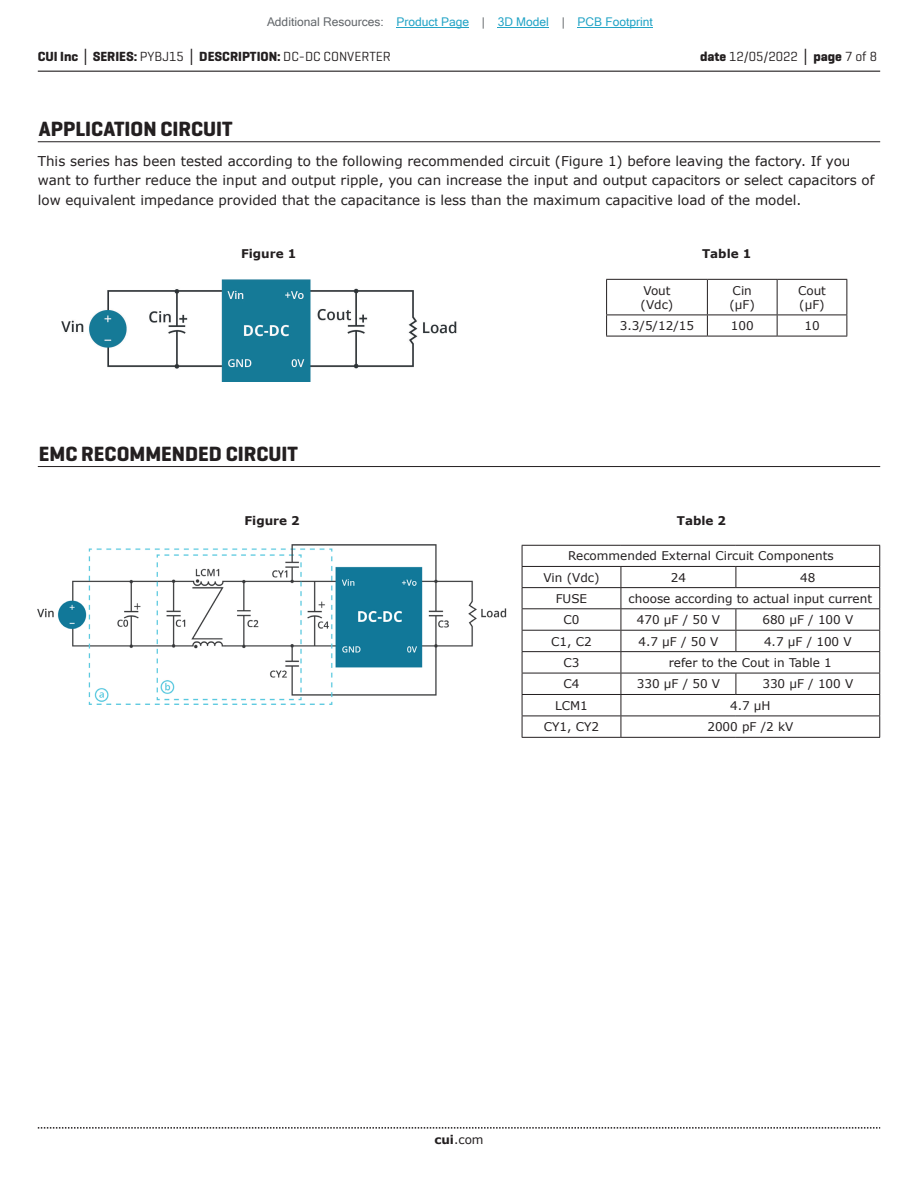
<style>
.page{position:relative;width:918px;height:1188px;background:#fff}
.page>*{position:absolute;margin:0;border:0;box-sizing:border-box;transform-origin:0 0}
.t1{font:700 21px "Geogrotesque";color:#231f20}
.t2{font:13.5px/19.5px "Verdana";color:#231f20}
.t3{font:700 13.5px "Geogrotesque";color:#231f20}
.t4{font:13.5px "Geogrotesque";color:#231f20}
.t5{font:12px/14.4px "Verdana";color:#231f20}
.t6{font:12px "Microsoft Sans Serif";color:#23a4c6}
.t7{font:700 12px "Verdana";color:#231f20}
.s1{color:#63676b}
.s2{font-family:"Verdana"}
.s3{font-weight:400}
.s4{font-weight:700}
.s5{font-family:"Verdana";font-weight:700}
</style>
<div class="page">
<hr style="left:38px;top:71px;width:842px;height:1px;background:#231f20">
<svg style="left:38px;top:1127px;width:842px;height:2px"></svg>
<hr style="left:38px;top:141px;width:842px;height:1px;background:#231f20">
<hr style="left:606px;top:279px;width:101px;height:1px;background:#231f20">
<hr style="left:606px;top:280px;width:1px;height:35px;background:#231f20">
<hr style="left:707px;top:279px;width:70px;height:1px;background:#231f20">
<hr style="left:707px;top:280px;width:1px;height:35px;background:#231f20">
<hr style="left:777px;top:279px;width:70px;height:1px;background:#231f20">
<hr style="left:777px;top:280px;width:1px;height:35px;background:#231f20">
<hr style="left:846px;top:280px;width:1px;height:35px;background:#231f20">
<hr style="left:606px;top:315px;width:101px;height:1px;background:#231f20">
<svg style="left:606px;top:315px;width:1px;height:21px"></svg>
<hr style="left:707px;top:315px;width:70px;height:1px;background:#231f20">
<svg style="left:707px;top:315px;width:1px;height:21px"></svg>
<hr style="left:777px;top:315px;width:70px;height:1px;background:#231f20">
<svg style="left:777px;top:315px;width:1px;height:21px"></svg>
<svg style="left:846px;top:315px;width:1px;height:21px"></svg>
<hr style="left:606px;top:336px;width:101px;height:1px;background:#231f20">
<hr style="left:707px;top:336px;width:70px;height:1px;background:#231f20">
<hr style="left:777px;top:336px;width:70px;height:1px;background:#231f20">
<hr style="left:38px;top:466px;width:842px;height:1px;background:#231f20">
<hr style="left:522px;top:545px;width:99px;height:1px;background:#231f20">
<hr style="left:621px;top:545px;width:115px;height:1px;background:#231f20">
<hr style="left:736px;top:545px;width:144px;height:1px;background:#231f20">
<hr style="left:522px;top:566px;width:99px;height:1px;background:#231f20">
<hr style="left:621px;top:566px;width:115px;height:1px;background:#231f20">
<hr style="left:736px;top:566px;width:144px;height:1px;background:#231f20">
<svg style="left:736px;top:567px;width:1px;height:20px"></svg>
<hr style="left:522px;top:587px;width:99px;height:1px;background:#231f20">
<hr style="left:621px;top:587px;width:115px;height:1px;background:#231f20">
<hr style="left:736px;top:587px;width:144px;height:1px;background:#231f20">
<hr style="left:522px;top:608px;width:99px;height:1px;background:#231f20">
<hr style="left:621px;top:608px;width:115px;height:1px;background:#231f20">
<hr style="left:736px;top:608px;width:144px;height:1px;background:#231f20">
<hr style="left:522px;top:630px;width:99px;height:1px;background:#231f20">
<hr style="left:621px;top:630px;width:115px;height:1px;background:#231f20">
<hr style="left:736px;top:630px;width:144px;height:1px;background:#231f20">
<svg style="left:736px;top:609px;width:1px;height:42px"></svg>
<hr style="left:522px;top:651px;width:99px;height:1px;background:#231f20">
<hr style="left:621px;top:651px;width:115px;height:1px;background:#231f20">
<hr style="left:736px;top:651px;width:144px;height:1px;background:#231f20">
<hr style="left:522px;top:673px;width:99px;height:1px;background:#231f20">
<hr style="left:621px;top:673px;width:115px;height:1px;background:#231f20">
<hr style="left:736px;top:673px;width:144px;height:1px;background:#231f20">
<svg style="left:736px;top:673px;width:1px;height:21px"></svg>
<hr style="left:522px;top:694px;width:99px;height:1px;background:#231f20">
<hr style="left:621px;top:694px;width:115px;height:1px;background:#231f20">
<hr style="left:736px;top:694px;width:144px;height:1px;background:#231f20">
<hr style="left:522px;top:716px;width:99px;height:1px;background:#231f20">
<svg style="left:522px;top:546px;width:1px;height:191px"></svg>
<hr style="left:621px;top:716px;width:115px;height:1px;background:#231f20">
<svg style="left:621px;top:567px;width:1px;height:170px"></svg>
<hr style="left:736px;top:716px;width:144px;height:1px;background:#231f20">
<svg style="left:879px;top:546px;width:1px;height:191px"></svg>
<hr style="left:522px;top:737px;width:99px;height:1px;background:#231f20">
<hr style="left:621px;top:737px;width:115px;height:1px;background:#231f20">
<hr style="left:736px;top:737px;width:144px;height:1px;background:#231f20">
<img style="left:62px;top:279px;width:395px;height:103px">
<img style="left:38px;top:545px;width:468px;height:160px">
<hr style="left:397px;top:27px;width:72px;height:1px;background:#23a4c6">
<hr style="left:498px;top:27px;width:51px;height:1px;background:#23a4c6">
<hr style="left:578px;top:27px;width:75px;height:1px;background:#23a4c6">
<p class="t6" style="left:267px;top:15px;width:387px"><span class="s1">Additional Resources:</span> Product Page <span class="s1">|</span> 3D Model <span class="s1">|</span> PCB Footprint</p>
<p class="t3" style="left:38px;top:48px;width:355px">CUI Inc <span class="s2">│</span> SERIES: <span class="s3">PYBJ15</span> <span class="s2">│</span> DESCRIPTION: <span class="s3">DC-DC CONVERTER</span></p>
<p class="t4" style="left:700px;top:48px;width:179px"><span class="s4">date</span> 12/05/2022 <span class="s5">│</span> <span class="s4">page</span> 7 of 8</p>
<h1 class="t1" style="left:39px;top:116px;width:195px">APPLICATION CIRCUIT</h1>
<p class="t2" style="left:38px;top:151px;width:838px">This series has been tested according to the following recommended circuit (Figure 1) before leaving the factory. If you want to further reduce the input and output ripple, you can increase the input and output capacitors or select capacitors of low equivalent impedance provided that the capacitance is less than the maximum capacitive load of the model.</p>
<p class="t7" style="left:241px;top:246px;width:57px">Figure 1</p>
<p class="t7" style="left:702px;top:246px;width:51px">Table 1</p>
<p class="t5" style="left:641px;top:283px;width:34px">Vout (Vdc)</p>
<p class="t5" style="left:730px;top:283px;width:27px">Cin (μF)</p>
<p class="t5" style="left:798px;top:283px;width:29px">Cout (μF)</p>
<p class="t5" style="left:620px;top:318px;width:76px">3.3/5/12/15</p>
<p class="t5" style="left:731px;top:318px;width:24px">100</p>
<p class="t5" style="left:804px;top:318px;width:17px">10</p>
<h1 class="t1" style="left:39px;top:440px;width:261px">EMC RECOMMENDED CIRCUIT</h1>
<p class="t7" style="left:244px;top:512px;width:57px">Figure 2</p>
<p class="t7" style="left:677px;top:512px;width:51px">Table 2</p>
<p class="t5" style="left:543px;top:545px;width:292px;line-height:21.1px;text-indent:25px">Recommended External Circuit Components<br>Vin (Vdc)</p>
<p class="t5" style="left:671px;top:570px;width:17px">24</p>
<p class="t5" style="left:800px;top:570px;width:17px">48</p>
<p class="t5" style="left:556px;top:591px;width:33px">FUSE</p>
<p class="t5" style="left:629px;top:591px;width:245px">choose according to actual input current</p>
<p class="t5" style="left:563px;top:612px;width:18px">C0</p>
<p class="t5" style="left:637px;top:612px;width:85px">470 µF / 50 V</p>
<p class="t5" style="left:762px;top:612px;width:92px">680 µF / 100 V</p>
<p class="t5" style="left:551px;top:634px;width:42px">C1, C2</p>
<p class="t5" style="left:638px;top:634px;width:82px">4.7 µF / 50 V</p>
<p class="t5" style="left:764px;top:634px;width:89px">4.7 µF / 100 V</p>
<p class="t5" style="left:563px;top:655px;width:18px">C3</p>
<p class="t5" style="left:669px;top:655px;width:165px">refer to the Cout in Table 1</p>
<p class="t5" style="left:563px;top:677px;width:18px">C4</p>
<p class="t5" style="left:637px;top:677px;width:85px">330 µF / 50 V</p>
<p class="t5" style="left:762px;top:677px;width:92px">330 µF / 100 V</p>
<p class="t5" style="left:555px;top:698px;width:34px">LCM1</p>
<p class="t5" style="left:730px;top:698px;width:42px">4.7 µH</p>
<p class="t5" style="left:544px;top:720px;width:57px">CY1, CY2</p>
<p class="t5" style="left:707px;top:720px;width:87px">2000 pF /2 kV</p>
<p class="t5" style="left:434px;top:1132px;width:51px"><span class="s4">cui</span>.com</p>
</div>
